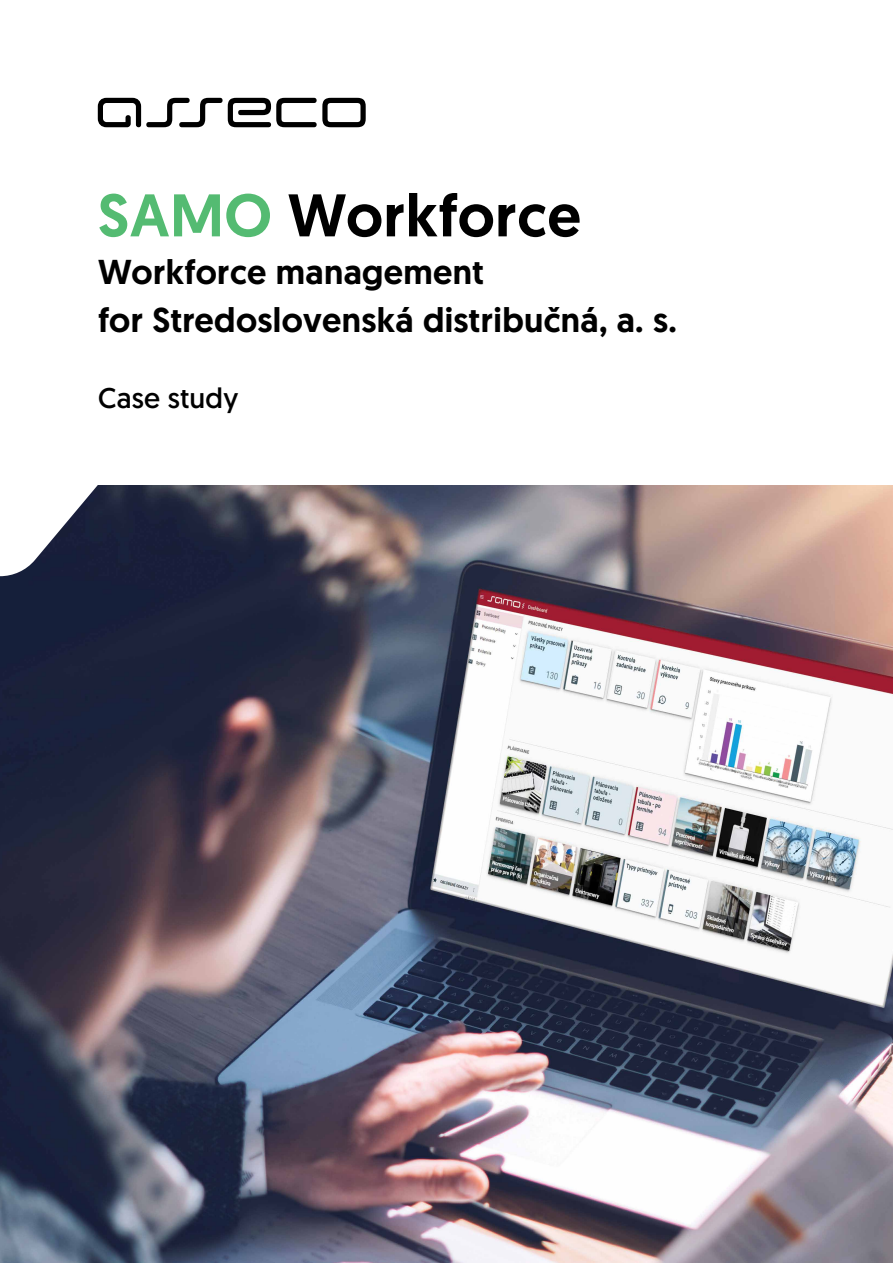
<style>
.page{position:relative;width:893px;height:1263px;background:#fff}
.page>*{position:absolute;margin:0;border:0;box-sizing:border-box;transform-origin:0 0}
.t1{font:500 60px "Geomanist";letter-spacing:.01em;color:#000}
.t2{font:500 34.5px/48px "Geomanist";letter-spacing:.01em;color:#000}
.t3{font:28.5px "Geomanist";letter-spacing:.01em;color:#000}
.s1{color:#54bb72}
</style>
<div class="page">
<img style="left:0;top:485px;width:893px;height:778px">
<svg style="left:0;top:485px;width:98px;height:91px"></svg>
<svg style="left:98px;top:98px;width:268px;height:29px"></svg>
<h1 class="t1" style="left:98px;top:176px;width:484px"><span class="s1">SAMO</span> Workforce</h1>
<p class="t2" style="left:98px;top:248px;width:580px">Workforce management<br>for Stredoslovenská distribučná, a. s.</p>
<p class="t3" style="left:98px;top:380px;width:142px">Case study</p>
</div>
